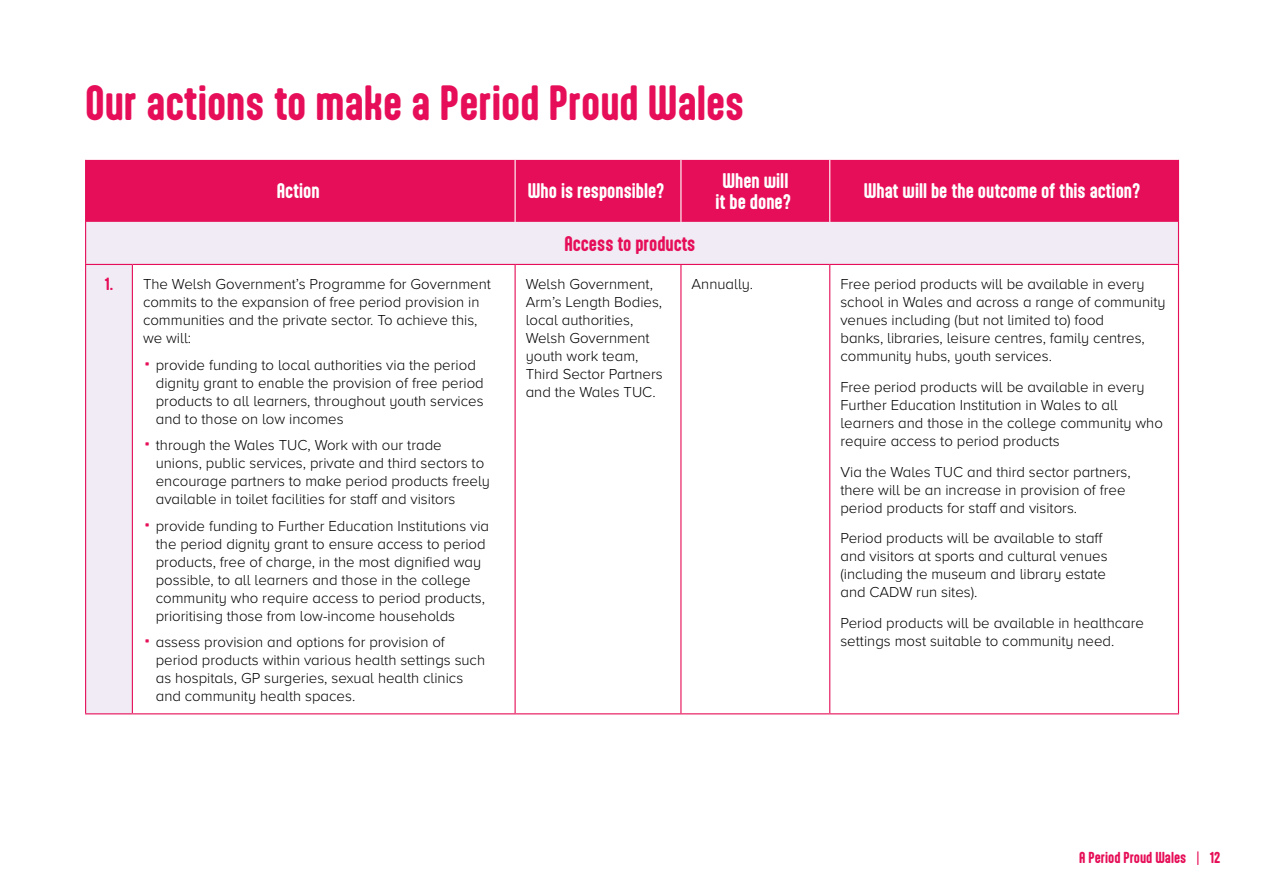
<style>
.page{position:relative;width:1263px;height:893px;background:#fff}
.page>*{position:absolute;margin:0;border:0;box-sizing:border-box;transform-origin:0 0}
.H1_Heading{font:700 42px "Aptly";color:#e60e58}
.Table_Heading_Centre{font:700 18px/21.6px "Aptly";color:#fff;text-align:center}
.Table_Heading_Centre-2{font:700 18px "Aptly";color:#e60e58}
.Table_Text{font:300 15px/18px "Proxima Nova";color:#000}
.Table_Bullets{font:300 15px/18px "Proxima Nova";color:#000}
.Table_Before_Bullets{font:300 15px/18px "Proxima Nova";color:#000}
.Table_Text_Centred{font:700 15px "Aptly";color:#e60e58}
.t1{font:700 13.5px "Aptly";color:#e60e58}
.s1{font-family:"Aptly";font-weight:700;color:#e60e58}
.s2{font-weight:300;font-size:16.5px}
</style>
<div class="page">
<div style="left:86px;top:160px;width:1092px;height:62px;background:#e60e58"></div>
<svg style="left:86px;top:222px;width:1092px;height:491px"></svg>
<hr style="left:85px;top:222px;width:1px;height:42px;background:#e60e58">
<hr style="left:1178px;top:222px;width:1px;height:42px;background:#e60e58">
<hr style="left:85px;top:264px;width:47px;height:1px;background:#e60e58">
<hr style="left:85px;top:265px;width:1px;height:448px;background:#e60e58">
<hr style="left:132px;top:264px;width:383px;height:1px;background:#e60e58">
<hr style="left:132px;top:265px;width:1px;height:448px;background:#e60e58">
<hr style="left:515px;top:264px;width:166px;height:1px;background:#e60e58">
<hr style="left:514px;top:265px;width:2px;height:448px;background:#e60e58">
<hr style="left:681px;top:264px;width:149px;height:1px;background:#e60e58">
<hr style="left:680px;top:265px;width:1px;height:448px;background:#e60e58">
<hr style="left:830px;top:264px;width:349px;height:1px;background:#e60e58">
<hr style="left:829px;top:265px;width:1px;height:448px;background:#e60e58">
<hr style="left:1178px;top:265px;width:1px;height:448px;background:#e60e58">
<hr style="left:85px;top:160px;width:1px;height:62px;background:#e60e58">
<hr style="left:1178px;top:160px;width:1px;height:62px;background:#e60e58">
<hr style="left:514px;top:160px;width:2px;height:62px;background:#fff">
<hr style="left:680px;top:160px;width:1px;height:62px;background:#fff">
<hr style="left:829px;top:160px;width:1px;height:62px;background:#fff">
<hr style="left:85px;top:713px;width:47px;height:1px;background:#e60e58">
<hr style="left:132px;top:713px;width:383px;height:1px;background:#e60e58">
<hr style="left:515px;top:713px;width:166px;height:1px;background:#e60e58">
<hr style="left:681px;top:713px;width:149px;height:1px;background:#e60e58">
<hr style="left:830px;top:713px;width:349px;height:1px;background:#e60e58">
<h1 class="H1_Heading" style="left:85px;top:77px;width:661px">Our actions to make a Period Proud Wales</h1>
<p class="Table_Heading_Centre" style="left:277px;top:180px;width:44px">Action</p>
<p class="Table_Heading_Centre" style="left:528px;top:180px;width:138px">Who is responsible?</p>
<p class="Table_Heading_Centre" style="left:715px;top:169px;width:77px">When will it be done?</p>
<p class="Table_Heading_Centre" style="left:864px;top:180px;width:278px">What will be the outcome of this action?</p>
<p class="Table_Heading_Centre-2" style="left:564px;top:232px;width:132px">Access to products</p>
<p class="Table_Text_Centred" style="left:105px;top:274px;width:10px">1.</p>
<p class="Table_Before_Bullets" style="left:143px;top:274px;width:349px">The Welsh Government’s Programme for Government commits to the expansion of free period provision in communities and the private sector. To achieve this, we will:</p>
<p class="Table_Bullets" style="left:156px;top:355px;width:330px;text-indent:-13px"><span class="s1">•</span> provide funding to local authorities via the period dignity grant to enable the provision of free period products to all learners, throughout youth services and to those on low incomes</p>
<p class="Table_Bullets" style="left:156px;top:435px;width:336px;text-indent:-13px"><span class="s1">•</span> through the Wales TUC, Work with our trade unions, public services, private and third sectors to encourage partners to make period products freely available in toilet facilities for staff and visitors</p>
<p class="Table_Bullets" style="left:156px;top:516px;width:335px;text-indent:-13px"><span class="s1">•</span> provide funding to Further Education Institutions via the period dignity grant to ensure access to period products, free of charge, in the most dignified way possible, to all learners and those in the college community who require access to period products, prioritising those from low-income households</p>
<p class="Table_Bullets" style="left:156px;top:632px;width:331px;text-indent:-13px"><span class="s1">•</span> assess provision and options for provision of period products within various health settings such as hospitals, GP surgeries, sexual health clinics and community health spaces.</p>
<p class="Table_Text" style="left:526px;top:274px;width:139px">Welsh Government,<br>Arm’s Length Bodies, local authorities,<br>Welsh Government youth work team,<br>Third Sector Partners and the Wales TUC.</p>
<p class="Table_Text" style="left:692px;top:274px;width:63px">Annually.</p>
<p class="Table_Text" style="left:840px;top:274px;width:327px">Free period products will be available in every school in Wales and across a range of community venues including (but not limited to) food<br>banks, libraries, leisure centres, family centres, community hubs, youth services.</p>
<p class="Table_Text" style="left:840px;top:377px;width:324px">Free period products will be available in every Further Education Institution in Wales to all learners and those in the college community who require access to period products</p>
<p class="Table_Text" style="left:840px;top:462px;width:292px">Via the Wales TUC and third sector partners, there will be an increase in provision of free period products for staff and visitors.</p>
<p class="Table_Text" style="left:840px;top:528px;width:269px">Period products will be available to staff and visitors at sports and cultural venues (including the museum and library estate and CADW run sites).</p>
<p class="Table_Text" style="left:840px;top:613px;width:305px">Period products will be available in healthcare settings most suitable to community need.</p>
<p class="t1" style="left:1079px;top:849px;width:143px">A Period Proud Wales <span class="s2">I</span> 12</p>
</div>
